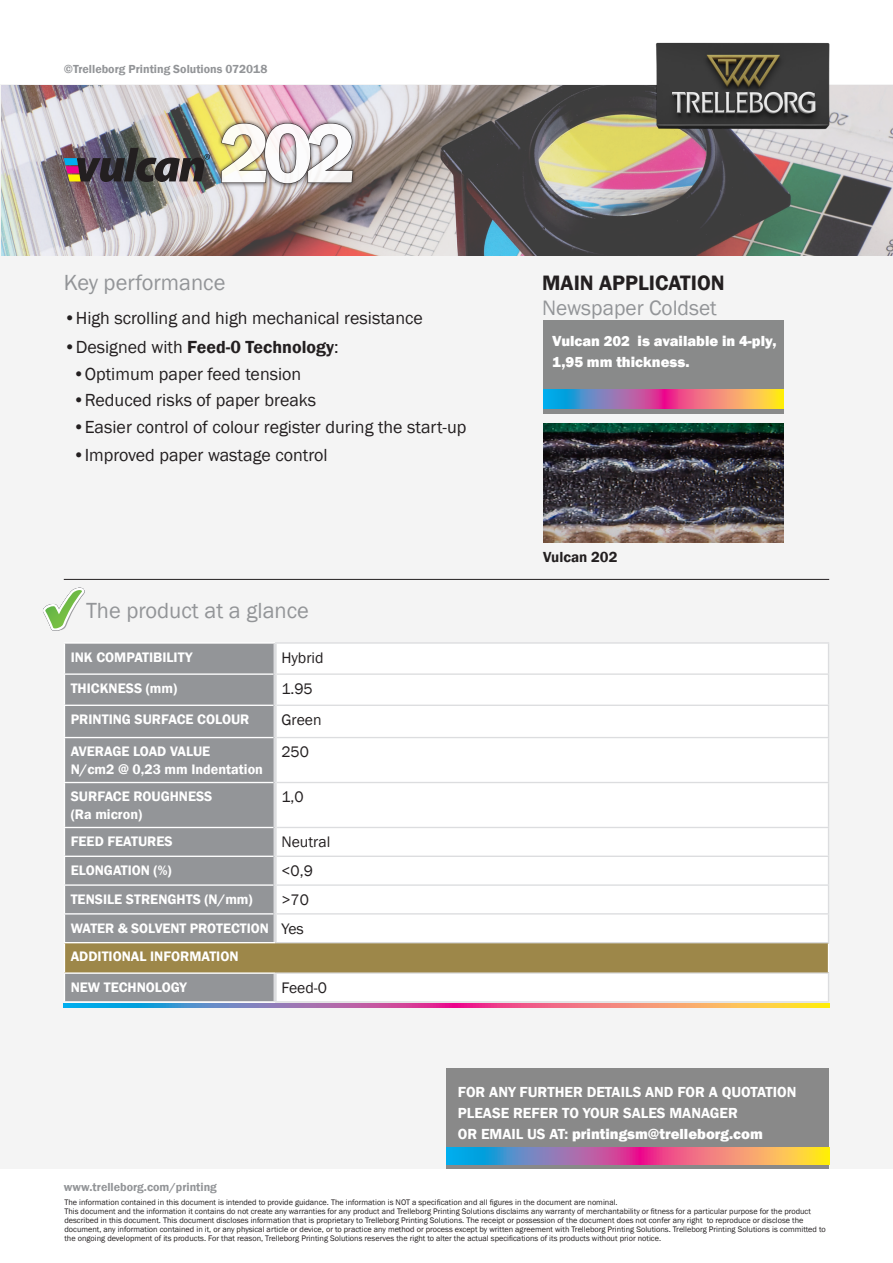
<style>
.page{position:relative;width:893px;height:1263px;background:#fff}
.page>*{position:absolute;margin:0;border:0;box-sizing:border-box;transform-origin:0 0}
.t1{font:600 87px "Franklin Gothic";color:#fff}
.Gold_body_header{font:22.5px "Franklin Gothic";color:#939598}
.t2{font:21.45px "Franklin Gothic";color:#939598}
.t3{font:600 21.45px "Franklin Gothic";color:#231f20}
.Body_copy{font:18px "Franklin Gothic";color:#231f20}
.Body_copy-2{font:600 18px "Franklin Gothic";color:#231f20}
.Chart_body{font:15.75px "Franklin Gothic";color:#231f20}
.t4{font:800 15px/21px "Franklin Gothic";color:#fff}
.t5{font:600 15px "Franklin Gothic";color:#fff}
.t6{font:600 15px "Franklin Gothic";color:#231f20}
.Chart_white_header{font:600 14.1px/17.2px "Franklin Gothic";color:#fff}
.Running_doc_header{font:600 12px "Franklin Gothic";color:#939598}
.Pullout_box_text{font:8.25px/9px "Franklin Gothic";color:#231f20}
.s1{font-weight:400}
.s2{font-weight:600}
</style>
<div class="page">
<div style="left:0;top:85px;width:893px;height:1084px;background:#f4f4f4"></div>
<img style="left:2px;top:85px;width:891px;height:171px">
<img style="left:543px;top:423px;width:240px;height:119px">
<div style="left:543px;top:320px;width:240px;height:94px;background:#898a8a"></div>
<svg style="left:543px;top:390px;width:240px;height:19px;background:#b48394"></svg>
<hr style="left:64px;top:579px;width:765px;height:1px;background:#231f20">
<div style="left:446px;top:1068px;width:383px;height:101px;background:#898989"></div>
<svg style="left:446px;top:1148px;width:383px;height:16px;background:#b48494"></svg>
<svg style="left:64px;top:1003px;width:765px;height:4px;background:#b48395"></svg>
<div style="left:65px;top:644px;width:209px;height:357px;background:#939598"></div>
<div style="left:277px;top:644px;width:550px;height:357px;background:#fff"></div>
<div style="left:275px;top:674px;width:553px;height:31px;background:#fff"></div>
<div style="left:277px;top:738px;width:550px;height:175px;background:#fff"></div>
<div style="left:64px;top:943px;width:764px;height:30px;background:#9d8749"></div>
<hr style="left:64px;top:642px;width:211px;height:2px;background:#fff">
<svg style="left:64px;top:644px;width:1px;height:29px"></svg>
<hr style="left:64px;top:673px;width:210px;height:2px;background:#fff">
<hr style="left:64px;top:675px;width:1px;height:30px;background:#fff">
<hr style="left:64px;top:705px;width:210px;height:1px;background:#fff">
<hr style="left:64px;top:706px;width:1px;height:31px;background:#fff">
<hr style="left:64px;top:737px;width:210px;height:1px;background:#fff">
<hr style="left:64px;top:738px;width:1px;height:44px;background:#fff">
<hr style="left:64px;top:782px;width:210px;height:1px;background:#fff">
<hr style="left:64px;top:783px;width:1px;height:44px;background:#fff">
<hr style="left:64px;top:827px;width:210px;height:1px;background:#fff">
<hr style="left:64px;top:856px;width:210px;height:1px;background:#fff">
<hr style="left:64px;top:884px;width:210px;height:2px;background:#fff">
<hr style="left:64px;top:913px;width:210px;height:1px;background:#fff">
<hr style="left:64px;top:942px;width:211px;height:1px;background:#fff">
<hr style="left:64px;top:972px;width:211px;height:2px;background:#fff">
<svg style="left:64px;top:829px;width:1px;height:172px"></svg>
<hr style="left:64px;top:1001px;width:211px;height:1px;background:#fff">
<hr style="left:275px;top:642px;width:554px;height:2px;background:#dcdddf">
<svg style="left:828px;top:644px;width:1px;height:29px"></svg>
<hr style="left:277px;top:673px;width:552px;height:2px;background:#dcdddf">
<hr style="left:828px;top:675px;width:1px;height:30px;background:#dcdddf">
<hr style="left:277px;top:705px;width:552px;height:1px;background:#dcdddf">
<hr style="left:828px;top:706px;width:1px;height:31px;background:#dcdddf">
<hr style="left:277px;top:737px;width:552px;height:1px;background:#dcdddf">
<hr style="left:828px;top:738px;width:1px;height:44px;background:#dcdddf">
<hr style="left:277px;top:782px;width:552px;height:1px;background:#dcdddf">
<hr style="left:828px;top:783px;width:1px;height:44px;background:#dcdddf">
<hr style="left:277px;top:827px;width:552px;height:1px;background:#dcdddf">
<hr style="left:277px;top:856px;width:552px;height:1px;background:#dcdddf">
<hr style="left:277px;top:884px;width:552px;height:2px;background:#dcdddf">
<hr style="left:277px;top:913px;width:552px;height:1px;background:#dcdddf">
<hr style="left:275px;top:942px;width:554px;height:1px;background:#dcdddf">
<hr style="left:275px;top:972px;width:554px;height:2px;background:#dcdddf">
<svg style="left:828px;top:828px;width:1px;height:173px"></svg>
<hr style="left:275px;top:1001px;width:554px;height:1px;background:#dcdddf">
<hr style="left:274px;top:644px;width:3px;height:30px;background:#dcdddf">
<hr style="left:274px;top:674px;width:3px;height:31px;background:#dcdddf">
<hr style="left:274px;top:705px;width:3px;height:32px;background:#dcdddf">
<hr style="left:274px;top:737px;width:3px;height:45px;background:#dcdddf">
<hr style="left:274px;top:782px;width:3px;height:45px;background:#dcdddf">
<hr style="left:274px;top:827px;width:3px;height:29px;background:#dcdddf">
<hr style="left:274px;top:856px;width:3px;height:29px;background:#dcdddf">
<hr style="left:274px;top:885px;width:3px;height:29px;background:#dcdddf">
<hr style="left:274px;top:914px;width:3px;height:28px;background:#dcdddf">
<hr style="left:274px;top:974px;width:3px;height:27px;background:#dcdddf">
<svg style="left:43px;top:588px;width:42px;height:43px"></svg>
<svg style="left:217px;top:119px;width:140px;height:69px;background:#c3b3a1"></svg>
<img style="left:221px;top:123px;width:132px;height:61px">
<img style="left:64px;top:148px;width:146px;height:34px">
<img style="left:656px;top:42px;width:173px;height:87px">
<p class="Running_doc_header" style="left:64px;top:61px;width:205px">©Trelleborg Printing Solutions 072018</p>
<h1 class="t1" style="left:219px;top:100px;width:139px">202</h1>
<p class="Gold_body_header" style="left:64px;top:269px;width:163px">Key performance</p>
<p class="Body_copy" style="left:64px;top:307px;width:361px">•High scrolling and high mechanical resistance</p>
<p class="Body_copy-2" style="left:64px;top:336px;width:276px"><span class="s1">•Designed with</span> Feed-0 Technology<span class="s1">:</span></p>
<p class="Body_copy" style="left:73px;top:363px;width:230px">•Optimum paper feed tension</p>
<p class="Body_copy" style="left:73px;top:389px;width:245px">•Reduced risks of paper breaks</p>
<p class="Body_copy" style="left:73px;top:416px;width:395px">•Easier control of colour register during the start-up</p>
<p class="Body_copy" style="left:73px;top:444px;width:256px">•Improved paper wastage control</p>
<p class="Gold_body_header" style="left:86px;top:597px;width:224px">The product at a glance</p>
<p class="Chart_white_header" style="left:71px;top:649px;width:123px">INK COMPATIBILITY</p>
<p class="Chart_body" style="left:281px;top:648px;width:44px">Hybrid</p>
<p class="Chart_white_header" style="left:71px;top:680px;width:108px">THICKNESS (mm)</p>
<p class="Chart_body" style="left:281px;top:679px;width:33px">1.95</p>
<p class="Chart_white_header" style="left:71px;top:711px;width:180px">PRINTING SURFACE COLOUR</p>
<p class="Chart_body" style="left:281px;top:710px;width:42px">Green</p>
<p class="Chart_white_header" style="left:71px;top:743px;width:194px">AVERAGE LOAD VALUE<br>N/cm2 @ 0,23 mm Indentation</p>
<p class="Chart_body" style="left:281px;top:742px;width:29px">250</p>
<p class="Chart_white_header" style="left:71px;top:788px;width:143px">SURFACE ROUGHNESS (Ra micron)</p>
<p class="Chart_body" style="left:281px;top:787px;width:24px">1,0</p>
<p class="Chart_white_header" style="left:71px;top:833px;width:103px">FEED FEATURES</p>
<p class="Chart_body" style="left:281px;top:832px;width:50px">Neutral</p>
<p class="Chart_white_header" style="left:71px;top:862px;width:102px">ELONGATION (%)</p>
<p class="Chart_body" style="left:281px;top:861px;width:33px">&lt;0,9</p>
<p class="Chart_white_header" style="left:71px;top:891px;width:184px">TENSILE STRENGHTS (N/mm)</p>
<p class="Chart_body" style="left:281px;top:890px;width:29px">&gt;70</p>
<p class="Chart_white_header" style="left:71px;top:919px;width:200px">WATER &amp; SOLVENT PROTECTION</p>
<p class="Chart_body" style="left:281px;top:919px;width:24px">Yes</p>
<p class="Chart_white_header" style="left:71px;top:948px;width:169px">ADDITIONAL INFORMATION</p>
<p class="Chart_white_header" style="left:71px;top:979px;width:118px">NEW TECHNOLOGY</p>
<p class="Chart_body" style="left:281px;top:978px;width:47px">Feed-0</p>
<p class="t3" style="left:542px;top:269px;width:184px">MAIN APPLICATION</p>
<p class="t2" style="left:542px;top:295px;width:176px">Newspaper Coldset</p>
<p class="t4" style="left:552px;top:331px;width:226px">Vulcan 202 is available in 4-ply,<br>1,95 mm thickness.</p>
<p class="t6" style="left:543px;top:547px;width:76px">Vulcan 202</p>
<p class="Running_doc_header" style="left:64px;top:1180px;width:155px">www.trelleborg.com/printing</p>
<p class="t5" style="left:458px;top:1083px;width:340px">FOR ANY FURTHER DETAILS AND FOR A QUOTATION</p>
<p class="t5" style="left:458px;top:1104px;width:282px">PLEASE REFER TO YOUR SALES MANAGER</p>
<p class="t4" style="left:458px;top:1123px;width:307px"><span class="s2">OR EMAIL US AT:</span> printingsm@trelleborg.com</p>
<p class="Pullout_box_text" style="left:64px;top:1198px;width:763px">The information contained in this document is intended to provide guidance. The information is NOT a specification and all figures in the document are nominal.<br>This document and the information it contains do not create any warranties for any product and Trelleborg Printing Solutions disclaims any warranty of merchantability or fitness for a particular purpose for the product described in this document. This document discloses information that is proprietary to Trelleborg Printing Solutions. The receipt or possession of the document does not confer any right to reproduce or disclose the document, any information contained in it, or any physical article or device, or to practice any method or process except by written agreement with Trelleborg Printing Solutions. Trelleborg Printing Solutions is committed to the ongoing development of its products. For that reason, Trelleborg Printing Solutions reserves the right to alter the actual specifications of its products without prior notice.</p>
</div>
